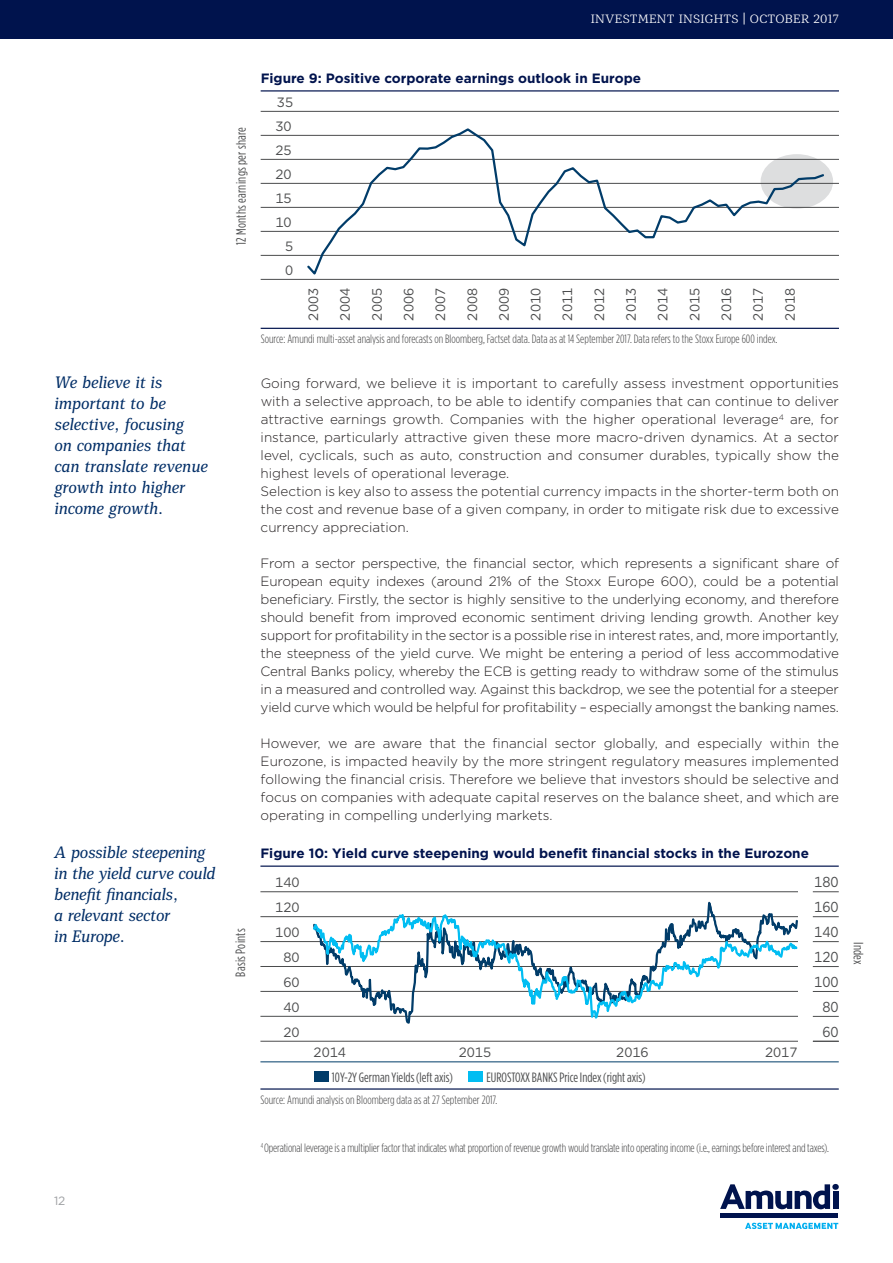
<style>
.page{position:relative;width:893px;height:1263px;background:#fff}
.page>*{position:absolute;margin:0;border:0;box-sizing:border-box;transform-origin:0 0}
.t1{font:italic condensed 16.5px/21px "Mediator Serif";letter-spacing:-.01em;color:#002d66}
.t2{font:14.4px/24.9px "Gotham";letter-spacing:.01em;color:#4b4c4d;text-align:center;scale:.94 1}
.t3{font:300 13.5px/18px "Gotham";color:#231f20;text-align:justify}
.t4{font:700 13.5px "Gotham";color:#00134d}
.t5{font:13.5px/24px "Gotham";color:#4b4c4d;text-align:right}
.t6{font:13.5px "Gotham Condensed";color:#4b4c4d}
.t7{font:13.5px "Gotham Condensed";letter-spacing:.02em;color:#4b4c4d}
.t8{font:300 12px "Gotham Condensed";letter-spacing:-.01em;color:#3e3e3f}
.t9{font:300 12px "Mediator Serif";letter-spacing:.02em;color:#fff}
.t10{font:12px "Gotham";color:#9d9fa2}
</style>
<div class="page">
<svg style="left:720px;top:1184px;width:110px;height:25px"></svg>
<div style="left:832px;top:1184px;width:7px;height:6px;background:#00134d;border-radius:50%"></div>
<div style="left:833px;top:1191px;width:5px;height:18px;background:#00134d"></div>
<div style="left:720px;top:1213px;width:118px;height:5px;background:#00134d"></div>
<svg style="left:745px;top:1222px;width:93px;height:7px"></svg>
<div style="left:0;top:0;width:893px;height:38px;background:#00134d"></div>
<div style="left:761px;top:154px;width:72px;height:55px;background:#dddedf;border-radius:50%"></div>
<hr style="left:261px;top:90px;width:578px;height:2px;background:#00134d">
<hr style="left:261px;top:111px;width:578px;height:1px;background:#4b4c4d">
<hr style="left:261px;top:135px;width:578px;height:1px;background:#4b4c4d">
<hr style="left:261px;top:159px;width:578px;height:1px;background:#4b4c4d">
<hr style="left:261px;top:183px;width:578px;height:1px;background:#4b4c4d">
<hr style="left:261px;top:207px;width:578px;height:1px;background:#4b4c4d">
<hr style="left:261px;top:231px;width:578px;height:1px;background:#4b4c4d">
<hr style="left:261px;top:255px;width:578px;height:1px;background:#4b4c4d">
<hr style="left:261px;top:279px;width:578px;height:1px;background:#4b4c4d">
<hr style="left:261px;top:328px;width:578px;height:1px;background:#00134d">
<svg style="left:305px;top:128px;width:521px;height:147px"></svg>
<hr style="left:260px;top:865px;width:579px;height:2px;background:#00134d">
<hr style="left:260px;top:891px;width:579px;height:1px;background:#4b4c4d">
<hr style="left:260px;top:916px;width:579px;height:1px;background:#4b4c4d">
<hr style="left:260px;top:941px;width:579px;height:1px;background:#4b4c4d">
<hr style="left:260px;top:966px;width:579px;height:1px;background:#4b4c4d">
<hr style="left:260px;top:991px;width:579px;height:1px;background:#4b4c4d">
<hr style="left:260px;top:1016px;width:579px;height:1px;background:#4b4c4d">
<hr style="left:260px;top:1041px;width:579px;height:1px;background:#4b4c4d">
<hr style="left:260px;top:1061px;width:579px;height:1px;background:#013c69">
<hr style="left:260px;top:1088px;width:579px;height:1px;background:#00134d">
<div style="left:314px;top:1071px;width:14px;height:11px;background:#013c69"></div>
<div style="left:468px;top:1071px;width:15px;height:11px;background:#01bdf2"></div>
<div style="left:798px;top:883px;width:15px;height:165px;background:#fff"></div>
<svg style="left:813px;top:891px;width:26px;height:1px"></svg>
<svg style="left:813px;top:916px;width:26px;height:1px"></svg>
<svg style="left:813px;top:941px;width:26px;height:1px"></svg>
<svg style="left:813px;top:1016px;width:26px;height:1px"></svg>
<svg style="left:312px;top:891px;width:486px;height:151px"></svg>
<svg style="left:311px;top:901px;width:487px;height:137px"></svg>
<p class="t1" style="left:54px;top:372px;width:155px">We believe it is important to be selective, focusing<br>on companies that can translate revenue growth into higher income growth.</p>
<p class="t1" style="left:54px;top:842px;width:163px">A possible steepening in the yield curve could benefit financials,<br>a relevant sector<br>in Europe.</p>
<p class="t10" style="left:54px;top:1193px;width:13px">12</p>
<p class="t9" style="left:591px;top:11px;width:250px">INVESTMENT INSIGHTS | OCTOBER 2017</p>
<p class="t7" style="left:233px;top:245px;width:120px;rotate:-90deg">12 Months earnings per share</p>
<p class="t4" style="left:261px;top:69px;width:382px">Figure 9: Positive corporate earnings outlook in Europe</p>
<p class="t5" style="left:276px;top:90px;width:19px">35<br>30<br>25<br>20<br>15<br>10<br>5<br>0</p>
<p class="t5" style="left:301px;top:321px;width:34px;rotate:-90deg">2003</p>
<p class="t5" style="left:333px;top:321px;width:34px;rotate:-90deg">2004</p>
<p class="t5" style="left:365px;top:321px;width:34px;rotate:-90deg">2005</p>
<p class="t5" style="left:396px;top:321px;width:34px;rotate:-90deg">2006</p>
<p class="t5" style="left:428px;top:321px;width:34px;rotate:-90deg">2007</p>
<p class="t5" style="left:460px;top:321px;width:34px;rotate:-90deg">2008</p>
<p class="t5" style="left:492px;top:321px;width:34px;rotate:-90deg">2009</p>
<p class="t5" style="left:523px;top:321px;width:34px;rotate:-90deg">2010</p>
<p class="t5" style="left:555px;top:321px;width:34px;rotate:-90deg">2011</p>
<p class="t5" style="left:587px;top:321px;width:34px;rotate:-90deg">2012</p>
<p class="t5" style="left:619px;top:321px;width:34px;rotate:-90deg">2013</p>
<p class="t5" style="left:650px;top:321px;width:34px;rotate:-90deg">2014</p>
<p class="t5" style="left:682px;top:321px;width:34px;rotate:-90deg">2015</p>
<p class="t5" style="left:714px;top:321px;width:34px;rotate:-90deg">2016</p>
<p class="t5" style="left:746px;top:321px;width:34px;rotate:-90deg">2017</p>
<p class="t5" style="left:778px;top:321px;width:34px;rotate:-90deg">2018</p>
<p class="t8" style="left:261px;top:332px;width:518px">Source: Amundi multi-asset analysis and forecasts on Bloomberg, Factset data. Data as at 14 September 2017. Data refers to the Stoxx Europe 600 index.</p>
<p class="t7" style="left:233px;top:977px;width:50px;rotate:-90deg">Basis Points</p>
<p class="t3" style="left:261px;top:374px;width:580px;text-align:left">Going forward, we believe it is important to carefully assess investment opportunities with a selective approach, to be able to identify companies that can continue to deliver attractive earnings growth. Companies with the higher operational leverage<sup>4</sup> are, for instance, particularly attractive given these more macro-driven dynamics. At a sector level, cyclicals, such as auto, construction and consumer durables, typically show the highest levels of operational leverage.<br>Selection is key also to assess the potential currency impacts in the shorter-term both on the cost and revenue base of a given company, in order to mitigate risk due to excessive currency appreciation.</p>
<p class="t3" style="left:261px;top:554px;width:580px">From a sector perspective, the financial sector, which represents a significant share of European equity indexes (around 21% of the Stoxx Europe 600), could be a potential beneficiary. Firstly, the sector is highly sensitive to the underlying economy, and therefore should benefit from improved economic sentiment driving lending growth. Another key support for profitability in the sector is a possible rise in interest rates, and, more importantly, the steepness of the yield curve. We might be entering a period of less accommodative Central Banks policy, whereby the ECB is getting ready to withdraw some of the stimulus in a measured and controlled way. Against this backdrop, we see the potential for a steeper yield curve which would be helpful for profitability – especially amongst the banking names.</p>
<p class="t3" style="left:261px;top:734px;width:580px">However, we are aware that the financial sector globally, and especially within the Eurozone, is impacted heavily by the more stringent regulatory measures implemented following the financial crisis. Therefore we believe that investors should be selective and focus on companies with adequate capital reserves on the balance sheet, and which are operating in compelling underlying markets.</p>
<p class="t4" style="left:260px;top:844px;width:550px">Figure 10: Yield curve steepening would benefit financial stocks in the Eurozone</p>
<p class="t5" style="left:275px;top:870px;width:26px;line-height:24.9px;text-align:center">140<br>120<br>100<br>80<br>60<br>40<br>20</p>
<p class="t5" style="left:314px;top:1040px;width:34px">2014</p>
<p class="t5" style="left:459px;top:1040px;width:34px">2015</p>
<p class="t5" style="left:616px;top:1040px;width:34px">2016</p>
<p class="t5" style="left:765px;top:1040px;width:34px">2017</p>
<p class="t6" style="left:332px;top:1070px;width:122px">10Y-2Y German Yields (left axis)</p>
<p class="t6" style="left:487px;top:1070px;width:161px">EUROSTOXX BANKS Price Index (right axis)</p>
<p class="t8" style="left:260px;top:1093px;width:238px">Source: Amundi analysis on Bloomberg data as at 27 September 2017.</p>
<p class="t2" style="left:814px;top:869px;width:28px">180<br>160<br>140<br>120<br>100<br>80<br>60</p>
<p class="t6" style="left:866px;top:942px;width:24px;rotate:90deg">Index</p>
<p class="t8" style="left:261px;top:1141px;width:570px"><sup>4</sup> Operational leverage is a multiplier factor that indicates what proportion of revenue growth would translate into operating income (i.e., earnings before interest and taxes).</p>
</div>
